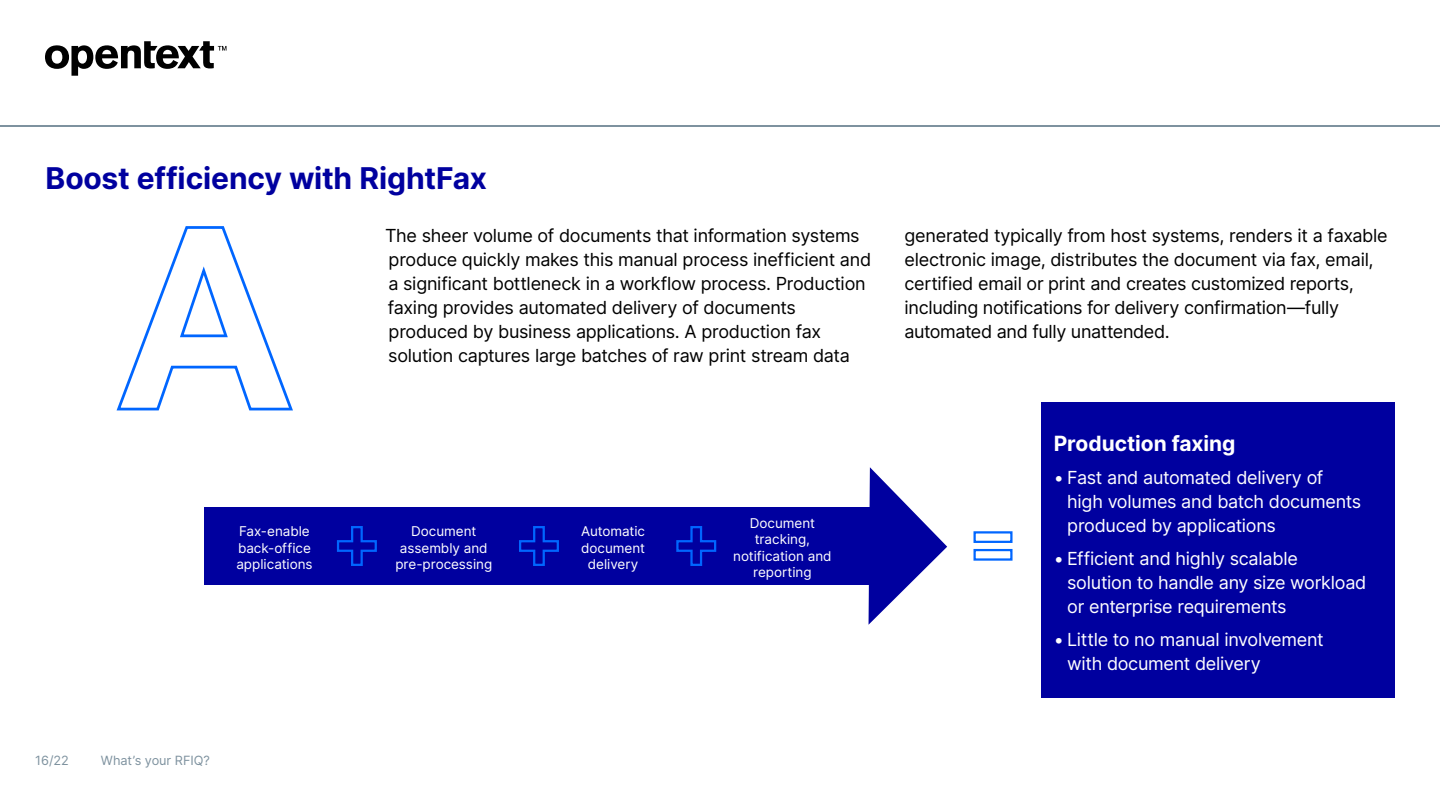
<style>
.page{position:relative;width:1440px;height:810px;background:#fff}
.page>*{position:absolute;margin:0;border:0;box-sizing:border-box;transform-origin:0 0}
.t1{font:700 30px "Inter";letter-spacing:-.005em;color:#00009f}
.t2{font:700 21px "Inter";letter-spacing:-.005em;color:#fff}
.Body{font:18px/24px "Inter";letter-spacing:-.015em;color:#000}
.t3{font:18px/24px "Inter";letter-spacing:-.015em;color:#fff}
.Body_copy_-_smaller{font:13.5px/16.5px "Inter";letter-spacing:-.005em;color:#fff;text-align:center}
.t4{font:12.75px "Inter";color:#7e929f}
</style>
<div class="page">
<svg style="left:45px;top:41px;width:181px;height:35px"></svg>
<hr style="left:0;top:125px;width:1440px;height:2px;background:#7e929f">
<svg style="left:116px;top:226px;width:177px;height:185px"></svg>
<div style="left:205px;top:507px;width:667px;height:78px;background:#00009f"></div>
<svg style="left:337px;top:526px;width:40px;height:40px"></svg>
<svg style="left:519px;top:526px;width:40px;height:40px"></svg>
<svg style="left:676px;top:526px;width:41px;height:40px"></svg>
<svg style="left:869px;top:467px;width:78px;height:157px"></svg>
<svg style="left:973px;top:531px;width:40px;height:30px"></svg>
<div style="left:1041px;top:402px;width:354px;height:296px;background:#00009f"></div>
<h3 class="t1" style="left:46px;top:156px;width:443px">Boost efficiency with RightFax</h3>
<p class="Body" style="left:385px;top:223px;width:488px">The sheer volume of documents that information systems produce quickly makes this manual process inefficient and a significant bottleneck in a workflow process. Production faxing provides automated delivery of documents produced by business applications. A production fax solution captures large batches of raw print stream data</p>
<p class="Body" style="left:904px;top:223px;width:485px">generated typically from host systems, renders it a faxable electronic image, distributes the document via fax, email, certified email or print and creates customized reports, including notifications for delivery confirmation—fully automated and fully unattended.</p>
<p class="Body_copy_-_smaller" style="left:236px;top:523px;width:78px;text-align:left">Fax-enable back-office applications</p>
<p class="Body_copy_-_smaller" style="left:395px;top:523px;width:98px">Document assembly and pre-processing</p>
<p class="Body_copy_-_smaller" style="left:581px;top:523px;width:65px">Automatic document delivery</p>
<p class="Body_copy_-_smaller" style="left:733px;top:514px;width:100px">Document tracking, notification and reporting</p>
<p class="t4" style="left:35px;top:751px;width:35px">16/22</p>
<p class="t4" style="left:101px;top:751px;width:111px">What’s your RFIQ?</p>
<h4 class="t2" style="left:1054px;top:428px;width:183px">Production faxing</h4>
<p class="t3" style="left:1067px;top:465px;width:296px;text-indent:-14px">• Fast and automated delivery of high volumes and batch documents produced by applications</p>
<p class="t3" style="left:1067px;top:546px;width:301px;text-indent:-14px">• Efficient and highly scalable solution to handle any size workload or enterprise requirements</p>
<p class="t3" style="left:1067px;top:627px;width:258px;text-indent:-14px">• Little to no manual involvement with document delivery</p>
</div>
